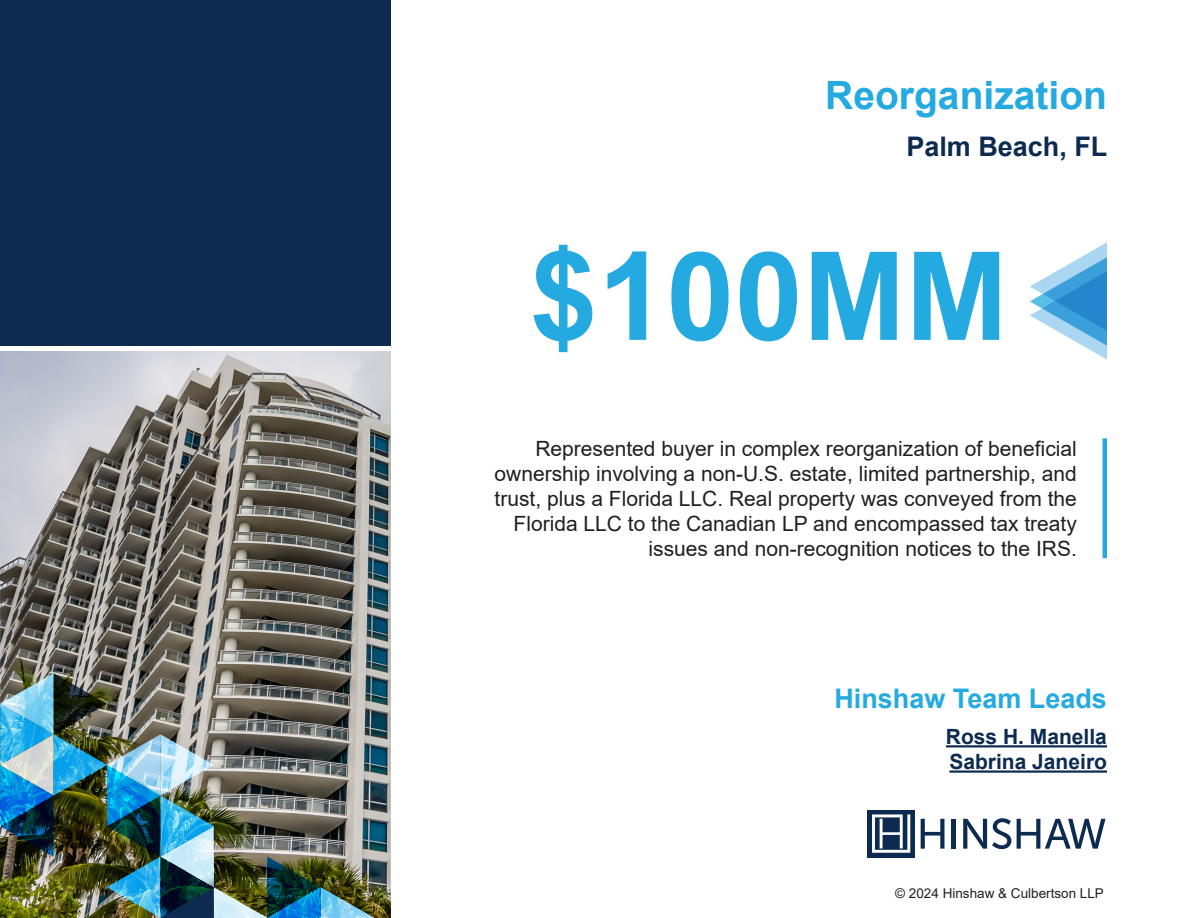
<style>
.page{position:relative;width:1188px;height:918px;background:#fff}
.page>*{position:absolute;margin:0;border:0;box-sizing:border-box;transform-origin:0 0}
.t1{font:700 123px "Arial";color:#24aae1}
.t2{font:700 39px "Arial";color:#24aae1}
.t3{font:700 27px "Arial";color:#24aae1}
.t4{font:700 27px "Arial";color:#0d2b51}
.t5{font:21px/25.2px "Arial";color:#231f20;text-align:right}
.t6{font:700 21px "Arial";color:#0d2b51}
.t7{font:13.5px "Arial";color:#231f20}
</style>
<div class="page">
<img style="left:0;top:352px;width:391px;height:566px">
<div style="left:0;top:0;width:390px;height:345px;background:#0d2b51"></div>
<img style="left:0;top:548px;width:374px;height:370px">
<svg style="left:921px;top:819px;width:23px;height:30px"></svg>
<hr style="left:952px;top:819px;width:4px;height:30px;background:#0d2b51">
<svg style="left:963px;top:818px;width:48px;height:31px"></svg>
<svg style="left:1017px;top:819px;width:89px;height:30px"></svg>
<div style="left:867px;top:810px;width:48px;height:47px;background:#0d2b51"></div>
<svg style="left:872px;top:814px;width:38px;height:39px"></svg>
<svg style="left:1030px;top:242px;width:77px;height:118px"></svg>
<div style="left:1102px;top:438px;width:5px;height:120px;background:#24aae1"></div>
<hr style="left:946px;top:745px;width:161px;height:2px;background:#0d2b51">
<hr style="left:949px;top:770px;width:158px;height:3px;background:#0d2b51">
<p class="t2" style="left:825px;top:68px;width:283px">Reorganization</p>
<p class="t4" style="left:906px;top:128px;width:203px">Palm Beach, FL</p>
<p class="t1" style="left:529px;top:210px;width:480px">$100MM</p>
<p class="t5" style="left:495px;top:436px;width:584px">Represented buyer in complex reorganization of beneficial ownership involving a non-U.S. estate, limited partnership, and trust, plus a Florida LLC. Real property was conveyed from the Florida LLC to the Canadian LP and encompassed tax treaty issues and non-recognition notices to the IRS.</p>
<p class="t3" style="left:834px;top:680px;width:274px">Hinshaw Team Leads</p>
<p class="t6" style="left:946px;top:722px;width:163px">Ross H. Manella</p>
<p class="t6" style="left:949px;top:747px;width:159px">Sabrina Janeiro</p>
<p class="t7" style="left:895px;top:884px;width:210px">© 2024 Hinshaw &amp; Culbertson LLP</p>
</div>
